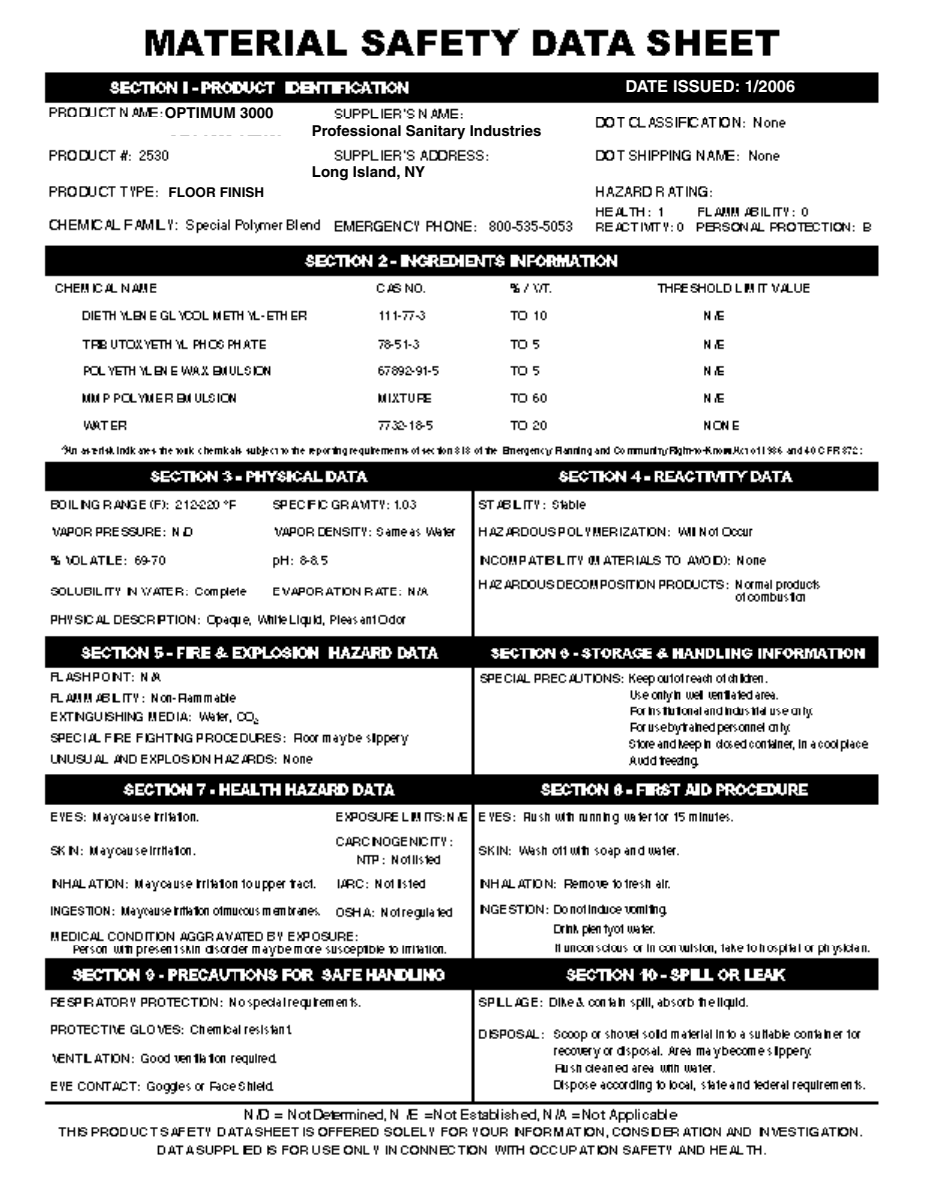
<style>
.page{position:relative;width:936px;height:1188px;background:#fff}
.page>*{position:absolute;margin:0;border:0;box-sizing:border-box;transform-origin:0 0}
.t1{font:700 16.5px "Helvetica";color:#fff}
.t2{font:700 15px "Helvetica";color:#000}
.t3{font:700 13.5px "Helvetica";color:#000}
</style>
<div class="page">
<img style="left:44px;top:28px;width:835px;height:1127px">
<div style="left:310px;top:124px;width:242px;height:23px;background:#fff"></div>
<div style="left:163px;top:106px;width:137px;height:29px;background:#fff"></div>
<div style="left:310px;top:165px;width:242px;height:39px;background:#fff"></div>
<div style="left:163px;top:181px;width:133px;height:24px;background:#fff"></div>
<div style="left:590px;top:74px;width:241px;height:27px;background:#000"></div>
<p class="t2" style="left:165px;top:108px;width:110px">OPTIMUM 3000</p>
<p class="t3" style="left:168px;top:187px;width:97px">FLOOR FINISH</p>
<p class="t2" style="left:312px;top:125px;width:231px">Professional Sanitary Industries</p>
<p class="t2" style="left:312px;top:167px;width:115px">Long Island, NY</p>
<p class="t1" style="left:625px;top:80px;width:171px">DATE ISSUED: 1/2006</p>
</div>
